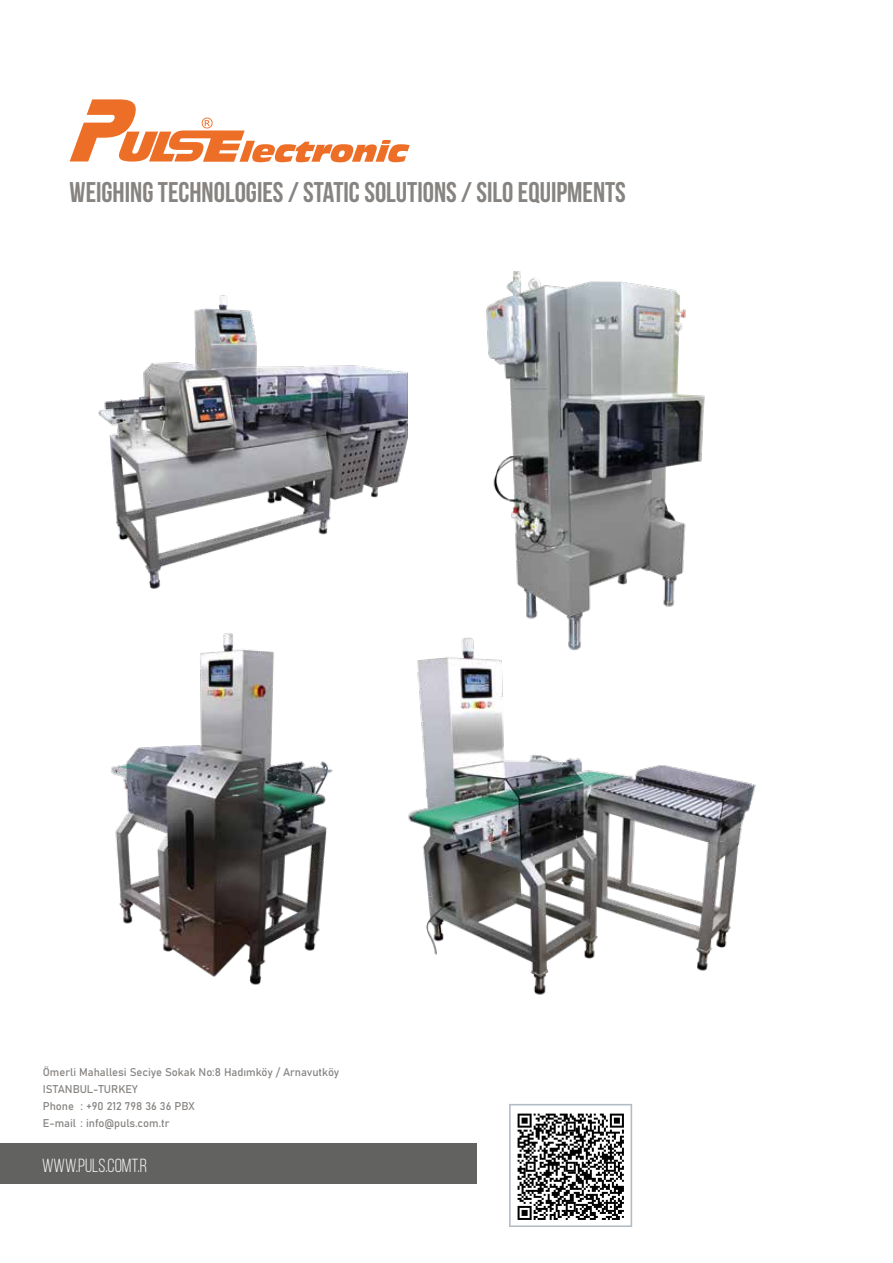
<style>
.page{position:relative;width:893px;height:1263px;background:#fff}
.page>*{position:absolute;margin:0;border:0;box-sizing:border-box;transform-origin:0 0}
.t1{font:28.5px "Bebas Neue";color:#868380}
.t2{font:18.9px "Bebas Neue";color:#f6f6f6}
.t3{font:11.1px/17px "Bahnschrift";color:#868380}
</style>
<div class="page">
<div style="left:0;top:1143px;width:477px;height:41px;background:#626261"></div>
<svg style="left:70px;top:99px;width:340px;height:63px"></svg>
<svg style="left:509px;top:1104px;width:123px;height:123px"></svg>
<img style="left:111px;top:633px;width:222px;height:352px">
<img style="left:408px;top:637px;width:348px;height:358px">
<img style="left:98px;top:295px;width:309px;height:294px">
<img style="left:470px;top:271px;width:275px;height:397px">
<h1 class="t1" style="left:70px;top:176px;width:558px">WEIGHING TECHNOLOGIES / STATIC SOLUTIONS / SILO EQUIPMENTS</h1>
<p class="t3" style="left:43px;top:1063px;width:298px">Ömerli Mahallesi Seciye Sokak No:8 Hadımköy / Arnavutköy<br>ISTANBUL-TURKEY<br>Phone : +90 212 798 36 36 PBX<br>E-mail : info@puls.com.tr</p>
<h2 class="t2" style="left:42px;top:1155px;width:106px">WWW.PULS.COMT.R</h2>
</div>
